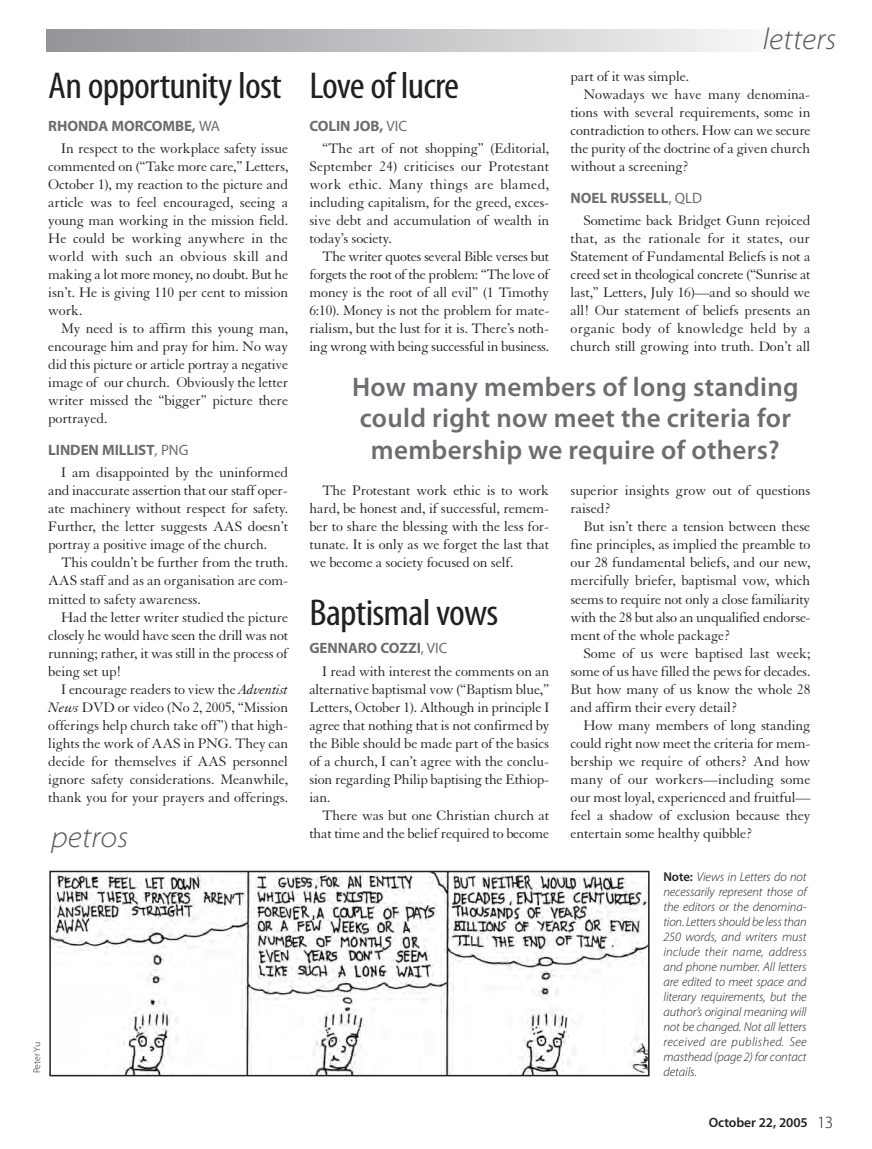
<style>
.page{position:relative;width:872px;height:1149px;background:#fff}
.page>*{position:absolute;margin:0;border:0;box-sizing:border-box;transform-origin:0 0}
.t1{font:condensed 37.5px "Myriad Pro";letter-spacing:-.02em;color:#231f20;scale:1.1 1}
.t2{font:italic 300 semi-expanded 30px "Myriad Pro";color:#57585a}
.t3{font:600 27px/31.5px "Myriad Pro";letter-spacing:.01em;color:#6c6d70;text-align:center}
.t4{font:15px/18px "Granjon";letter-spacing:-.01em;color:#231f20;text-align:justify}
.t5{font:700 15px "Myriad Pro";letter-spacing:-.005em;color:#6c6d70}
.t6{font:600 13.5px "Myriad Pro";letter-spacing:-.005em;color:#231f20}
.t7{font:italic 300 12.75px/15px "Myriad Pro";letter-spacing:-.005em;color:#231f20;text-align:justify}
.t8{font:300 9.75px "Myriad Pro";letter-spacing:-.005em;color:#231f20}
.s1{font-weight:400}
.s2{font-style:italic}
.s3{font-weight:600;font-style:normal}
.s4{font-weight:300;font-size:17.25px}
</style>
<div class="page">
<svg style="left:48px;top:30px;width:7px;height:21px"></svg>
<hr style="left:59px;top:30px;width:2px;height:21px;background:#95979a">
<hr style="left:65px;top:30px;width:2px;height:21px;background:#96989b">
<hr style="left:71px;top:30px;width:2px;height:21px;background:#97989c">
<svg style="left:77px;top:30px;width:55px;height:21px"></svg>
<hr style="left:136px;top:30px;width:2px;height:21px;background:#a0a1a5">
<hr style="left:142px;top:30px;width:2px;height:21px;background:#a0a2a5">
<hr style="left:148px;top:30px;width:2px;height:21px;background:#a0a2a5">
<svg style="left:154px;top:30px;width:55px;height:21px"></svg>
<hr style="left:213px;top:30px;width:2px;height:21px;background:#a9aaae">
<hr style="left:219px;top:30px;width:2px;height:21px;background:#aaabaf">
<hr style="left:225px;top:30px;width:2px;height:21px;background:#abacb0">
<svg style="left:231px;top:30px;width:55px;height:21px"></svg>
<hr style="left:290px;top:30px;width:2px;height:21px;background:#b4b5b8">
<hr style="left:296px;top:30px;width:2px;height:21px;background:#b5b6b9">
<hr style="left:302px;top:30px;width:2px;height:21px;background:#b5b6ba">
<svg style="left:308px;top:30px;width:55px;height:21px"></svg>
<hr style="left:367px;top:30px;width:2px;height:21px;background:#bebfc2">
<hr style="left:373px;top:30px;width:2px;height:21px;background:#bfc0c3">
<hr style="left:379px;top:30px;width:2px;height:21px;background:#c0c1c4">
<svg style="left:385px;top:30px;width:55px;height:21px"></svg>
<hr style="left:444px;top:30px;width:2px;height:21px;background:#c9cacc">
<hr style="left:450px;top:30px;width:2px;height:21px;background:#cacbcd">
<hr style="left:456px;top:30px;width:2px;height:21px;background:#cbccce">
<svg style="left:462px;top:30px;width:55px;height:21px"></svg>
<hr style="left:521px;top:30px;width:2px;height:21px;background:#d4d5d7">
<hr style="left:527px;top:30px;width:2px;height:21px;background:#d4d5d7">
<hr style="left:533px;top:30px;width:2px;height:21px;background:#d5d6d8">
<svg style="left:539px;top:30px;width:55px;height:21px"></svg>
<hr style="left:598px;top:30px;width:2px;height:21px;background:#dedfe1">
<hr style="left:604px;top:30px;width:2px;height:21px;background:#dfe0e2">
<hr style="left:610px;top:30px;width:2px;height:21px;background:#e0e1e3">
<svg style="left:616px;top:30px;width:55px;height:21px"></svg>
<hr style="left:675px;top:30px;width:2px;height:21px;background:#eaebec">
<hr style="left:681px;top:30px;width:2px;height:21px;background:#ebebed">
<hr style="left:687px;top:30px;width:2px;height:21px;background:#ececee">
<svg style="left:693px;top:30px;width:51px;height:21px"></svg>
<hr style="left:752px;top:30px;width:2px;height:21px;background:#f6f6f7">
<hr style="left:758px;top:30px;width:2px;height:21px;background:#f7f7f8">
<hr style="left:764px;top:30px;width:2px;height:21px;background:#f8f8f9">
<img style="left:52px;top:873px;width:594px;height:200px">
<div style="left:49px;top:870px;width:600px;height:206px;border:2px solid #231f20"></div>
<h1 class="t1" style="left:48px;top:72px;width:214px">An opportunity lost</h1>
<p class="t5" style="left:48px;top:120px;width:173px">RHONDA MORCOMBE, <span class="s1">WA</span></p>
<p class="t4" style="left:48px;top:141px;width:242px;text-indent:13px">In respect to the workplace safety issue commented on (“Take more care,” Letters, October 1), my reaction to the picture and article was to feel encouraged, seeing a young man working in the mission field.<br>He could be working anywhere in the world with such an obvious skill and making a lot more money, no doubt. But he isn’t. He is giving 110 per cent to mission work.</p>
<p class="t4" style="left:48px;top:321px;width:241px;text-indent:13px">My need is to affirm this young man, encourage him and pray for him. No way did this picture or article portray a negative image of our church. Obviously the letter writer missed the “bigger” picture there portrayed.</p>
<p class="t5" style="left:48px;top:444px;width:142px">LINDEN MILLIST<span class="s1">, PNG</span></p>
<p class="t4" style="left:48px;top:465px;width:241px;text-indent:13px">I am disappointed by the uninformed and inaccurate assertion that our staff oper&shy;ate machinery without respect for safety.<br>Further, the letter suggests AAS doesn’t portray a positive image of the church.</p>
<p class="t4" style="left:48px;top:555px;width:241px;text-indent:13px">This couldn’t be further from the truth.<br>AAS staff and as an organisation are com&shy;mitted to safety awareness.</p>
<p class="t4" style="left:48px;top:609px;width:241px;text-indent:13px">Had the letter writer studied the picture closely he would have seen the drill was not running; rather, it was still in the process of being set up!</p>
<p class="t4" style="left:48px;top:681px;width:242px;text-indent:13px">I encourage readers to view the <span class="s2">Adventist News</span> DVD or video (No 2, 2005, “Mission offerings help church take off”) that high&shy;lights the work of AAS in PNG. They can decide for themselves if AAS personnel ignore safety considerations. Meanwhile, thank you for your prayers and offerings.</p>
<h2 class="t2" style="left:51px;top:825px;width:78px">petros</h2>
<p class="t8" style="left:33px;top:1072px;width:33px;rotate:-90deg">Peter Yu</p>
<h1 class="t1" style="left:309px;top:72px;width:137px">Love of lucre</h1>
<p class="t5" style="left:309px;top:120px;width:99px">COLIN JOB, <span class="s1">VIC</span></p>
<p class="t4" style="left:309px;top:141px;width:241px;text-indent:13px">“The art of not shopping” (Editorial, September 24) criticises our Protestant work ethic. Many things are blamed, including capitalism, for the greed, exces&shy;sive debt and accumulation of wealth in today’s society.</p>
<p class="t4" style="left:309px;top:249px;width:241px;text-indent:13px">The writer quotes several Bible verses but forgets the root of the problem: “The love of money is the root of all evil” (1 Timothy 6:10). Money is not the problem for mate&shy;rialism, but the lust for it is. There’s noth&shy;ing wrong with being successful in business.</p>
<h2 class="t2" style="left:762px;top:28px;width:75px">letters</h2>
<p class="t4" style="left:570px;top:69px;width:120px">part of it was simple.</p>
<p class="t4" style="left:583px;top:87px;width:228px">Nowadays we have many denomina-</p>
<p class="t4" style="left:570px;top:105px;width:241px">tions with several requirements, some in</p>
<p class="t4" style="left:570px;top:123px;width:242px">contradiction to others. How can we secure</p>
<p class="t4" style="left:570px;top:141px;width:241px">the purity of the doctrine of a given church</p>
<p class="t4" style="left:570px;top:159px;width:120px">without a screening?</p>
<p class="t5" style="left:570px;top:192px;width:133px">NOEL RUSSELL<span class="s1">, QLD</span></p>
<p class="t4" style="left:570px;top:213px;width:242px;text-indent:13px">Sometime back Bridget Gunn rejoiced that, as the rationale for it states, our Statement of Fundamental Beliefs is not a creed set in theological concrete (“Sunrise at last,” Letters, July 16)—and so should we all! Our statement of beliefs presents an organic body of knowledge held by a church still growing into truth. Don’t all</p>
<h3 class="t3" style="left:352px;top:373px;width:448px">How many members of long standing could right now meet the criteria for membership we require of others?</h3>
<p class="t4" style="left:309px;top:483px;width:241px;text-indent:13px">The Protestant work ethic is to work hard, be honest and, if successful, remem&shy;ber to share the blessing with the less for&shy;tunate. It is only as we forget the last that we become a society focused on self.</p>
<h1 class="t1" style="left:309px;top:598px;width:173px">Baptismal vows</h1>
<p class="t5" style="left:309px;top:642px;width:139px">GENNARO COZZI<span class="s1">, VIC</span></p>
<p class="t4" style="left:309px;top:663px;width:242px;text-indent:13px">I read with interest the comments on an alternative baptismal vow (“Baptism blue,” Letters, October 1). Although in principle I agree that nothing that is not confirmed by the Bible should be made part of the basics of a church, I can’t agree with the conclu&shy;sion regarding Philip baptising the Ethiop&shy;ian.</p>
<p class="t4" style="left:309px;top:807px;width:241px;text-align:right">There was but one Christian church at that time and the belief required to become</p>
<p class="t4" style="left:570px;top:483px;width:241px">superior insights grow out of questions raised?</p>
<p class="t4" style="left:570px;top:519px;width:241px;text-indent:13px">But isn’t there a tension between these fine principles, as implied the preamble to our 28 fundamental beliefs, and our new, mercifully briefer, baptismal vow, which seems to require not only a close familiarity with the 28 but also an unqualified endorse&shy;ment of the whole package?</p>
<p class="t4" style="left:570px;top:645px;width:241px;text-indent:13px">Some of us were baptised last week; some of us have filled the pews for decades.<br>But how many of us know the whole 28 and affirm their every detail?</p>
<p class="t4" style="left:570px;top:717px;width:241px;text-indent:13px">How many members of long standing could right now meet the criteria for mem&shy;bership we require of others? And how many of our workers—including some our most loyal, experienced and fruitful— feel a shadow of exclusion because they entertain some healthy quibble?</p>
<p class="t7" style="left:663px;top:870px;width:145px"><span class="s3">Note:</span> Views in Letters do not necessarily represent those of the editors or the denomina&shy;tion. Letters should be less than 250 words, and writers must include their name, address and phone number. All letters are edited to meet space and literary requirements, but the author’s original meaning will not be changed. Not all letters received are published. See masthead (page 2) for contact details.</p>
<p class="t6" style="left:708px;top:1117px;width:126px">October 22, 2005 <span class="s4">13</span></p>
</div>
